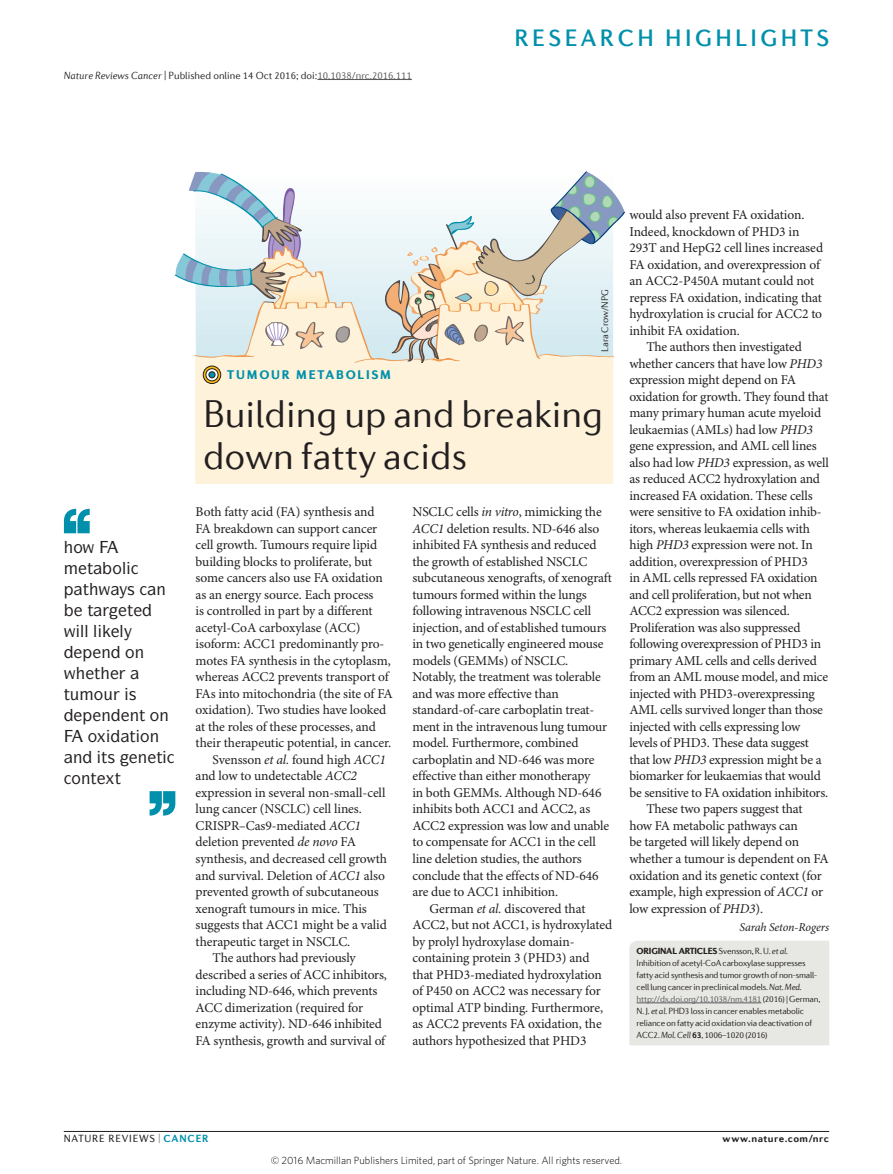
<style>
.page{position:relative;width:893px;height:1174px;background:#fff}
.page>*{position:absolute;margin:0;border:0;box-sizing:border-box;transform-origin:0 0}
.Title{font:300 39px/42px "Diverda Sans Com";color:#231f20}
.t1{font:500 24px "Diverda Sans Com";letter-spacing:.14em;color:#0090ab}
.Pull_quote{font:500 16.5px "ITC Symbol Std";color:#231f20}
.Body_text{font:13.5px/16.5px "Minion Pro";letter-spacing:-.01em;color:#231f20}
.Body_first{font:13.5px/16.5px "Minion Pro";letter-spacing:-.005em;color:#231f20}
.Strapline{font:900 12.75px "Diverda Sans Com";letter-spacing:.14em;color:#0090ab}
.Author{font:italic 12px "Minion Pro";letter-spacing:-.01em;color:#231f20}
.t2{font:300 10.5px "Whitney";color:#000}
.AOP_line{font:300 10.5px "Diverda Sans Com";color:#231f20}
.t3{font:10.5px "Diverda Sans Com";letter-spacing:.075em;color:#231f20}
.t4{font:700 10.5px "Diverda Sans Com";letter-spacing:.045em;color:#231f20}
.Credit_line{font:300 9.75px "Diverda Sans Com";letter-spacing:-.005em;color:#231f20}
.Info_box_text{font:300 9px/12px "Diverda Sans Com";letter-spacing:-.02em;color:#231f20}
.s1{font-style:italic}
.s2{color:#57585a}
.s3{font-weight:900}
.s4{font-weight:700}
.s5{font-weight:700;color:#0090ab}
</style>
<div class="page">
<hr style="left:64px;top:1131px;width:765px;height:1px;background:#231f20">
<div style="left:195px;top:363px;width:418px;height:120px;background:#fef3da"></div>
<svg style="left:174px;top:171px;width:451px;height:192px"></svg>
<svg style="left:150px;top:791px;width:25px;height:24px"></svg>
<svg style="left:64px;top:509px;width:26px;height:24px"></svg>
<svg style="left:203px;top:366px;width:18px;height:17px"></svg>
<div style="left:203px;top:366px;width:18px;height:18px;border:1px solid #231f20;border-radius:50%"></div>
<svg style="left:206px;top:369px;width:12px;height:12px"></svg>
<div style="left:206px;top:368px;width:12px;height:13px;border:1px solid #231f20;border-radius:50%"></div>
<svg style="left:209px;top:372px;width:6px;height:6px"></svg>
<div style="left:209px;top:371px;width:6px;height:7px;border:1px solid #231f20;border-radius:50%"></div>
<div style="left:629px;top:941px;width:200px;height:104px;background:#e7e7e3"></div>
<hr style="left:637px;top:1002px;width:124px;height:1px;background:#57585a">
<hr style="left:317px;top:79px;width:95px;height:1px;background:#57585a">
<p class="AOP_line" style="left:64px;top:69px;width:350px"><span class="s1">Nature Reviews Cancer</span> | Published online 14 Oct 2016; doi:<span class="s2">10.1038/nrc.2016.111</span></p>
<h2 class="t1" style="left:514px;top:24px;width:316px">RESEARCH HIGHLIGHTS</h2>
<p class="Pull_quote" style="left:87px;top:557px;width:41px">▼ □●</p>
<p class="Pull_quote" style="left:156px;top:578px;width:11px">■</p>
<p class="Pull_quote" style="left:80px;top:620px;width:19px">●● ●</p>
<p class="Pull_quote" style="left:120px;top:620px;width:6px">●</p>
<p class="Pull_quote" style="left:101px;top:641px;width:44px">■ □■</p>
<p class="Pull_quote" style="left:64px;top:683px;width:74px">▼◆ □◆ ▲</p>
<p class="Pull_quote" style="left:101px;top:704px;width:69px">■ ■▼ □■</p>
<p class="Pull_quote" style="left:88px;top:725px;width:73px">□ ▼□■</p>
<p class="Pull_quote" style="left:73px;top:746px;width:44px">■ ▼▲</p>
<p class="Pull_quote" style="left:72px;top:767px;width:51px">□■▼ ▼</p>
<p class="Credit_line" style="left:599px;top:351px;width:64px;rotate:-90deg">Lara Crow/NPG</p>
<p class="Strapline" style="left:227px;top:367px;width:165px">TUMOUR METABOLISM</p>
<p class="Title" style="left:203px;top:392px;width:402px">Building up and breaking down fatty acids</p>
<p class="Body_first" style="left:196px;top:504px;width:199px">Both fatty acid (FA) synthesis and FA breakdown can support cancer cell growth. Tumours require lipid building blocks to proliferate, but some cancers also use FA oxidation as an energy source. Each process<br>is controlled in part by a different acetyl-CoA carboxylase (ACC) isoform: ACC1 predominantly pro&shy;motes FA synthesis in the cytoplasm, whereas ACC2 prevents transport of FAs into mitochondria (the site of FA oxidation). Two studies have looked at the roles of these processes, and their therapeutic potential, in cancer.</p>
<p class="Body_text" style="left:196px;top:752px;width:193px;text-indent:17px">Svensson <span class="s1">et al.</span> found high <span class="s1">ACC1 </span>and low to undetectable <span class="s1">ACC2 </span>expression in several non-small-cell lung cancer (NSCLC) cell lines.<br>CRISPR–Cas9‑mediated <span class="s1">ACC1 </span>deletion prevented <span class="s1">de novo</span> FA synthesis, and decreased cell growth and survival. Deletion of <span class="s1">ACC1</span> also prevented growth of subcutaneous xenograft tumours in mice. This suggests that ACC1 might be a valid therapeutic target in NSCLC.</p>
<p class="Body_text" style="left:196px;top:950px;width:193px;text-indent:17px">The authors had previously described a series of ACC inhibitors, including ND‑646, which prevents ACC dimerization (required for enzyme activity). ND‑646 inhibited FA synthesis, growth and survival of</p>
<p class="Body_text" style="left:412px;top:504px;width:201px">NSCLC cells <span class="s1">in vitro</span>, mimicking the <span class="s1">ACC1</span> deletion results. ND‑646 also inhibited FA synthesis and reduced the growth of established NSCLC subcutaneous xenografts, of xenograft tumours formed within the lungs following intravenous NSCLC cell injection, and of established tumours in two genetically engineered mouse models (GEMMs) of NSCLC.<br>Notably, the treatment was tolerable and was more effective than standard-of-care carboplatin treat&shy;ment in the intravenous lung tumour model. Furthermore, combined carboplatin and ND‑646 was more effective than either monotherapy<br>in both GEMMs. Although ND‑646 inhibits both ACC1 and ACC2, as ACC2 expression was low and unable to compensate for ACC1 in the cell line deletion studies, the authors conclude that the effects of ND‑646 are due to ACC1 inhibition.</p>
<p class="Body_text" style="left:412px;top:900px;width:201px;text-indent:17px">German <span class="s1">et al.</span> discovered that<br>ACC2, but not ACC1, is hydroxylated by prolyl hydroxylase domain&shy;containing protein 3 (PHD3) and that PHD3‑mediated hydroxylation of P450 on ACC2 was necessary for optimal ATP binding. Furthermore, as ACC2 prevents FA oxidation, the authors hypothesized that PHD3</p>
<p class="Body_text" style="left:629px;top:207px;width:195px">would also prevent FA oxidation.<br>Indeed, knockdown of PHD3 in<br>293T and HepG2 cell lines increased<br>FA oxidation, and overexpression of an ACC2‑P450A mutant could not repress FA oxidation, indicating that hydroxylation is crucial for ACC2 to inhibit FA oxidation.</p>
<p class="Body_text" style="left:629px;top:339px;width:201px;text-indent:17px">The authors then investigated whether cancers that have low <span class="s1">PHD3 </span>expression might depend on FA oxidation for growth. They found that many primary human acute myeloid leukaemias (AMLs) had low <span class="s1">PHD3 </span>gene expression, and AML cell lines also had low <span class="s1">PHD3</span> expression, as well as reduced ACC2 hydroxylation and increased FA oxidation. These cells were sensitive to FA oxidation inhib&shy;itors, whereas leukaemia cells with high <span class="s1">PHD3</span> expression were not. In addition, overexpression of PHD3<br>in AML cells repressed FA oxidation and cell proliferation, but not when ACC2 expression was silenced.<br>Proliferation was also suppressed following overexpression of PHD3 in primary AML cells and cells derived from an AML mouse model, and mice injected with PHD3‑overexpressing AML cells survived longer than those injected with cells expressing low levels of PHD3. These data suggest that low <span class="s1">PHD3</span> expression might be a biomarker for leukaemias that would be sensitive to FA oxidation inhibitors.</p>
<p class="Body_text" style="left:629px;top:801px;width:201px;text-indent:17px">These two papers suggest that<br>how FA metabolic pathways can<br>be targeted will likely depend on whether a tumour is dependent on FA oxidation and its genetic context (for example, high expression of <span class="s1">ACC1</span> or low expression of <span class="s1">PHD3</span>).</p>
<p class="Author" style="left:740px;top:919px;width:91px">Sarah Seton-Rogers</p>
<p class="Info_box_text" style="left:637px;top:945px;width:185px"><span class="s3">ORIGINAL ARTICLES</span> Svensson, R. U. <span class="s1">et al.<br></span>Inhibition of acetyl-CoA carboxylase suppresses fatty acid synthesis and tumor growth of non-small&shy;cell lung cancer in preclinical models. <span class="s1">Nat. Med. </span><span class="s2">http://dx.doi.org/10.1038/nm.4181</span> (2016) | German, N. J. <span class="s1">et al.</span> PHD3 loss in cancer enables metabolic reliance on fatty acid oxidation via deactivation of ACC2. <span class="s1">Mol. Cell</span><span class="s4">63</span>, 1006–1020 (2016)</p>
<p class="t3" style="left:64px;top:1132px;width:146px">NATURE REVIEWS | <span class="s5">CANCER</span></p>
<p class="t4" style="left:722px;top:1132px;width:108px">www.nature.com/nrc</p>
<p class="t2" style="left:271px;top:1153px;width:353px">© 2016 Macmillan Publishers Limited, part of Springer Nature. All rights reserved.</p>
</div>
